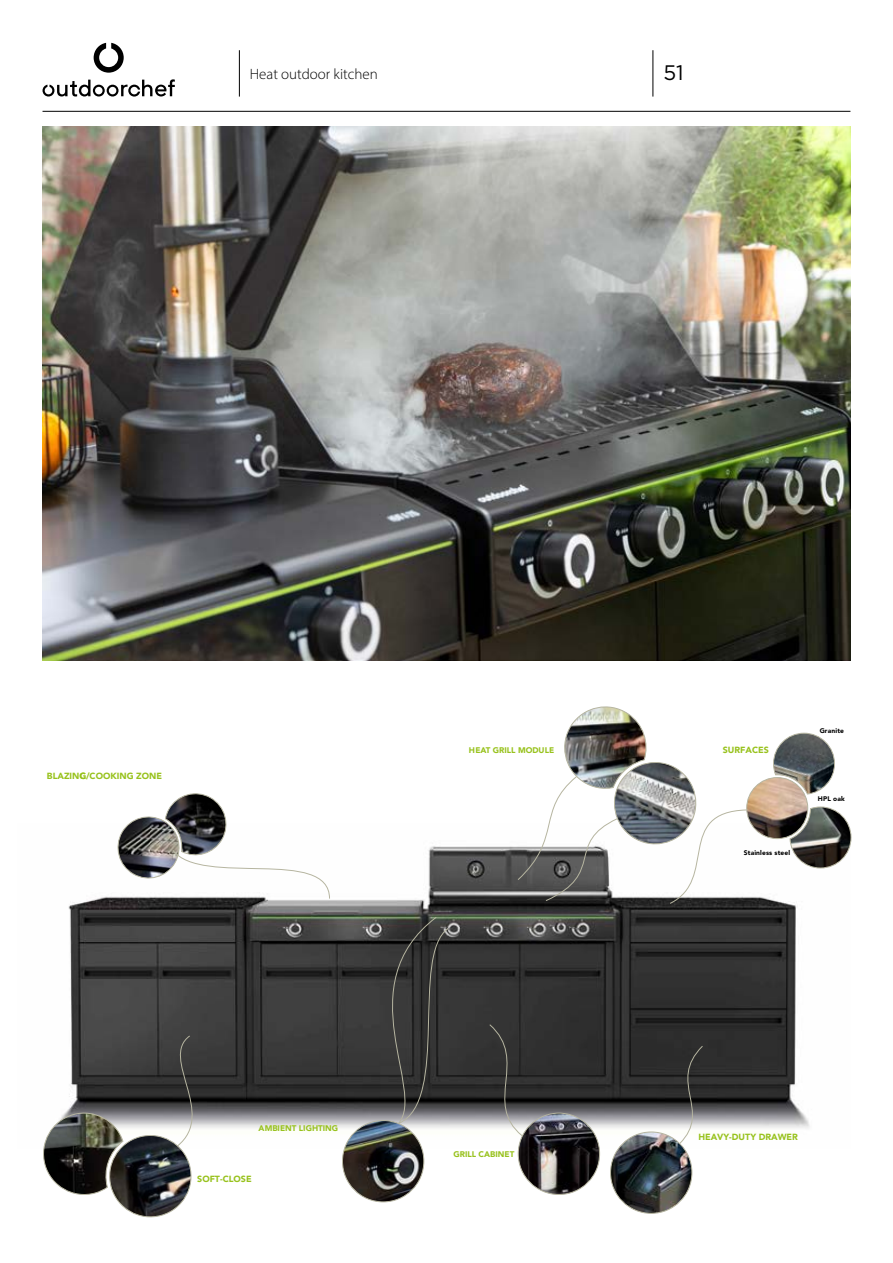
<style>
.page{position:relative;width:893px;height:1263px;background:#fff}
.page>*{position:absolute;margin:0;border:0;box-sizing:border-box;transform-origin:0 0}
.t1{font:21px "Gotham";color:#000}
.t2{font:300 15px "Myriad Pro";color:#000}
.t3{font:900 8.85px "Avenir LT Std";color:#98c21d}
.t4{font:900 8.1px "Avenir LT Std";color:#98c21d}
.t5{font:900 6.6px "Avenir LT Std";letter-spacing:.02em;color:#000}
</style>
<div class="page">
<hr style="left:43px;top:111px;width:807px;height:1px;background:#000">
<hr style="left:653px;top:50px;width:1px;height:47px;background:#000">
<svg style="left:43px;top:79px;width:132px;height:18px"></svg>
<svg style="left:94px;top:43px;width:30px;height:30px"></svg>
<hr style="left:239px;top:50px;width:1px;height:47px;background:#000">
<img style="left:43px;top:126px;width:807px;height:534px">
<img style="left:68px;top:823px;width:757px;height:325px">
<svg style="left:773px;top:733px;width:62px;height:62px"></svg>
<svg style="left:789px;top:806px;width:63px;height:62px"></svg>
<img style="left:747px;top:777px;width:61px;height:61px;border-radius:31px">
<div style="left:746px;top:777px;width:62px;height:62px;border:1px solid #b6b5a0;border-radius:50%"></div>
<img style="left:518px;top:1113px;width:82px;height:81px;border-radius:41px">
<div style="left:518px;top:1113px;width:82px;height:82px;border:1px solid #b6b5a0;border-radius:50%"></div>
<img style="left:611px;top:1132px;width:81px;height:81px;border-radius:41px">
<div style="left:610px;top:1131px;width:82px;height:83px;border:1px solid #b6b5a0;border-radius:50%"></div>
<img style="left:342px;top:1120px;width:82px;height:82px;border-radius:41px">
<svg style="left:113px;top:793px;width:217px;height:106px"></svg>
<svg style="left:347px;top:917px;width:103px;height:207px;background:#3e3e3e"></svg>
<svg style="left:43px;top:1035px;width:175px;height:183px"></svg>
<svg style="left:666px;top:1046px;width:47px;height:98px;background:#656565"></svg>
<svg style="left:482px;top:1024px;width:48px;height:112px;background:#525252"></svg>
<svg style="left:518px;top:706px;width:229px;height:198px"></svg>
<h2 class="t2" style="left:250px;top:65px;width:130px">Heat outdoor kitchen</h2>
<h1 class="t1" style="left:663px;top:61px;width:22px">51</h1>
<p class="t3" style="left:47px;top:770px;width:117px">BLAZINGC/COOKING ZONE</p>
<p class="t4" style="left:469px;top:745px;width:87px">HEAT GRILL MODULE</p>
<p class="t4" style="left:259px;top:1123px;width:81px">AMBIENT LIGHTING</p>
<p class="t3" style="left:197px;top:1173px;width:56px">SOFT-CLOSE</p>
<p class="t4" style="left:453px;top:1149px;width:62px">GRILL CABINET</p>
<p class="t3" style="left:723px;top:745px;width:48px">SURFACES</p>
<p class="t5" style="left:744px;top:848px;width:48px">Stainless steel</p>
<p class="t5" style="left:820px;top:726px;width:26px">Granite</p>
<p class="t5" style="left:818px;top:795px;width:28px">HPL oak</p>
<p class="t3" style="left:698px;top:1131px;width:101px">HEAVY-DUTY DRAWER</p>
</div>
